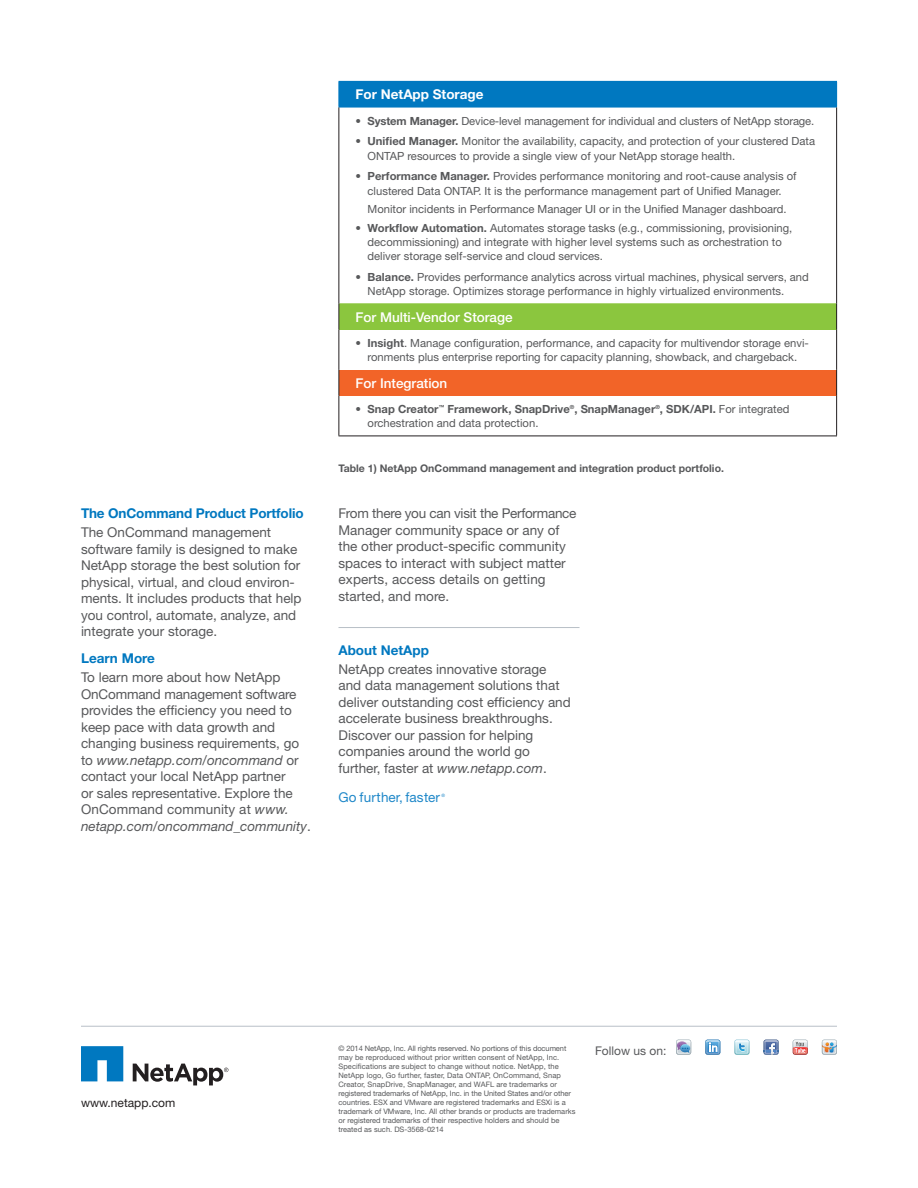
<style>
.page{position:relative;width:918px;height:1188px;background:#fff}
.page>*{position:absolute;margin:0;border:0;box-sizing:border-box;transform-origin:0 0}
.t1{font:13.5px/16.5px "Helvetica Neue";color:#57585a}
.t2{font:700 13.5px "Helvetica Neue";letter-spacing:-.01em;color:#0078c0}
.t3{font:500 13.5px "Helvetica Neue";color:#fff}
.t4{font:700 13.5px "Helvetica Neue";color:#fff}
.t5{font:13.5px "Helvetica Neue";letter-spacing:.01em;color:#2088c9}
.t6{font:12px "Helvetica Neue";color:#231f20}
.t7{font:12px "Helvetica Neue";color:#57585a}
.t8{font:11.25px/14.2px "Helvetica Neue";color:#57585a}
.t9{font:700 11.25px/14.2px "Helvetica Neue";color:#57585a}
.t10{font:700 10.5px "Helvetica Neue";color:#57585a}
.t11{font:7.5px/9px "Helvetica Neue";color:#57585a}
.t12{font:4.5px "Helvetica Neue";color:#2088c9}
.s1{font-style:italic}
.s2{font-weight:700}
.s3{font-weight:400}
</style>
<div class="page">
<svg style="left:81px;top:1046px;width:42px;height:35px"></svg>
<svg style="left:133px;top:1064px;width:95px;height:21px"></svg>
<hr style="left:81px;top:1026px;width:756px;height:1px;background:#b8bfc7">
<svg style="left:676px;top:1040px;width:15px;height:15px"></svg>
<svg style="left:705px;top:1040px;width:15px;height:15px"></svg>
<svg style="left:734px;top:1040px;width:16px;height:15px"></svg>
<svg style="left:764px;top:1040px;width:15px;height:15px"></svg>
<svg style="left:793px;top:1040px;width:15px;height:15px"></svg>
<svg style="left:822px;top:1040px;width:15px;height:15px"></svg>
<div style="left:339px;top:81px;width:498px;height:26px;background:#0078c0"></div>
<div style="left:339px;top:304px;width:498px;height:25px;background:#8bc63e"></div>
<div style="left:339px;top:370px;width:498px;height:25px;background:#f26428"></div>
<hr style="left:338px;top:107px;width:499px;height:1px;background:#0078c0">
<hr style="left:339px;top:329px;width:497px;height:1px;background:#8bc63e">
<hr style="left:338px;top:107px;width:1px;height:197px;background:#231f20">
<hr style="left:836px;top:107px;width:1px;height:197px;background:#231f20">
<svg style="left:338px;top:304px;width:1px;height:25px"></svg>
<svg style="left:836px;top:304px;width:1px;height:25px"></svg>
<hr style="left:338px;top:329px;width:1px;height:41px;background:#231f20">
<hr style="left:836px;top:329px;width:1px;height:41px;background:#231f20">
<hr style="left:338px;top:395px;width:1px;height:41px;background:#231f20">
<hr style="left:836px;top:395px;width:1px;height:41px;background:#231f20">
<hr style="left:338px;top:436px;width:499px;height:1px;background:#231f20">
<hr style="left:338px;top:81px;width:499px;height:1px;background:#0078c0">
<svg style="left:338px;top:82px;width:1px;height:25px"></svg>
<svg style="left:338px;top:370px;width:1px;height:25px"></svg>
<svg style="left:836px;top:370px;width:1px;height:25px"></svg>
<hr style="left:339px;top:627px;width:241px;height:1px;background:#b8bfc7">
<p class="t2" style="left:81px;top:505px;width:224px">The OnCommand Product Portfolio</p>
<p class="t1" style="left:81px;top:524px;width:222px">The OnCommand management software family is designed to make NetApp storage the best solution for physical, virtual, and cloud environ&shy;ments. It includes products that help you control, automate, analyze, and integrate your storage.</p>
<p class="t2" style="left:81px;top:650px;width:76px">Learn More</p>
<p class="t1" style="left:81px;top:669px;width:231px">To learn more about how NetApp OnCommand management software provides the efficiency you need to keep pace with data growth and changing business requirements, go to <span class="s1">www.netapp.com/oncommand</span> or contact your local NetApp partner<br>or sales representative. Explore the OnCommand community at <span class="s1">www. netapp.com/oncommand_community</span>.</p>
<p class="t4" style="left:356px;top:86px;width:130px">For NetApp Storage</p>
<p class="t8" style="left:356px;top:113px;width:460px"><span class="s2">• System Manager.</span> Device-level management for individual and clusters of NetApp storage.</p>
<p class="t8" style="left:368px;top:134px;width:449px;text-indent:-12px"><span class="s2">• Unified Manager.</span> Monitor the availability, capacity, and protection of your clustered Data<br>ONTAP resources to provide a single view of your NetApp storage health.</p>
<p class="t8" style="left:356px;top:169px;width:443px;text-align:center"><span class="s2">• Performance Manager.</span> Provides performance monitoring and root-cause analysis of clustered Data ONTAP. It is the performance management part of Unified Manager.</p>
<p class="t8" style="left:368px;top:202px;width:421px">Monitor incidents in Performance Manager UI or in the Unified Manager dashboard.</p>
<p class="t8" style="left:368px;top:220px;width:426px;text-indent:-12px"><span class="s2">• Workflow Automation.</span> Automates storage tasks (e.g., commissioning, provisioning, decommissioning) and integrate with higher level systems such as orchestration to deliver storage self-service and cloud services.</p>
<p class="t8" style="left:368px;top:270px;width:443px;text-indent:-12px"><span class="s2">• Balance.</span> Provides performance analytics across virtual machines, physical servers, and<br>NetApp storage. Optimizes storage performance in highly virtualized environments.</p>
<p class="t3" style="left:356px;top:309px;width:159px">For Multi-Vendor Storage</p>
<p class="t8" style="left:356px;top:336px;width:455px;text-align:center"><span class="s2">• Insight</span>. Manage configuration, performance, and capacity for multivendor storage envi&shy;ronments plus enterprise reporting for capacity planning, showback, and chargeback.</p>
<p class="t3" style="left:356px;top:375px;width:93px">For Integration</p>
<p class="t9" style="left:368px;top:402px;width:423px;text-indent:-12px">• Snap Creator<sup>™</sup> Framework, SnapDrive<sup>®</sup>, SnapManager<sup>®</sup>, SDK/API. <span class="s3">For integrated orchestration and data protection.</span></p>
<p class="t10" style="left:339px;top:461px;width:387px">Table 1) NetApp OnCommand management and integration product portfolio.</p>
<p class="t1" style="left:339px;top:505px;width:240px">From there you can visit the Performance Manager community space or any of the other product-specific community spaces to interact with subject matter experts, access details on getting started, and more.</p>
<p class="t2" style="left:339px;top:642px;width:92px">About NetApp</p>
<p class="t1" style="left:339px;top:661px;width:234px">NetApp creates innovative storage and data management solutions that deliver outstanding cost efficiency and accelerate business breakthroughs.<br>Discover our passion for helping companies around the world go further, faster at <span class="s1">www.netapp.com</span>.</p>
<p class="t5" style="left:339px;top:789px;width:103px">Go further, faster</p>
<p class="t12" style="left:442px;top:793px;width:5px">®</p>
<p class="t6" style="left:81px;top:1096px;width:96px">www.netapp.com</p>
<p class="t11" style="left:339px;top:1044px;width:238px">© 2014 NetApp, Inc. All rights reserved. No portions of this document may be reproduced without prior written consent of NetApp, Inc.<br>Specifications are subject to change without notice. NetApp, the NetApp logo, Go further, faster, Data ONTAP, OnCommand, Snap Creator, SnapDrive, SnapManager, and WAFL are trademarks or registered trademarks of NetApp, Inc. in the United States and/or other countries. ESX and VMware are registered trademarks and ESXi is a trademark of VMware, Inc. All other brands or products are trademarks or registered trademarks of their respective holders and should be treated as such. DS-3568-0214</p>
<p class="t7" style="left:595px;top:1043px;width:73px">Follow us on:</p>
</div>
